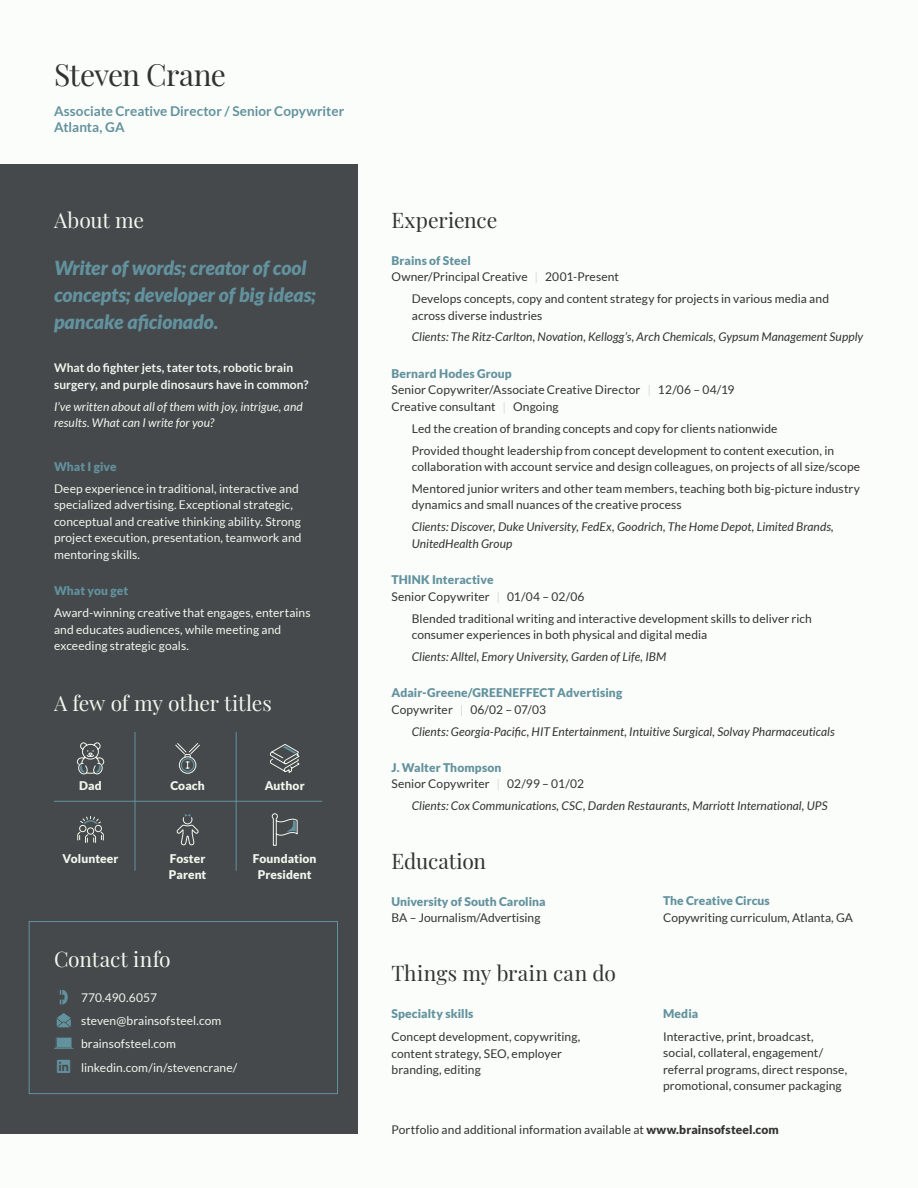
<style>
.page{position:relative;width:918px;height:1188px;background:#fbfdfa}
.page>*{position:absolute;margin:0;border:0;box-sizing:border-box;transform-origin:0 0}
.t1{font:30px "Playfair Display";letter-spacing:-.02em;color:#333232}
.t2{font:21px "Playfair Display";letter-spacing:-.005em;color:#f1f7ed}
.t3{font:21px "Playfair Display";color:#333232}
.t4{font:italic 900 19.5px/27px "Lato";letter-spacing:-.005em;color:#62929e}
.t5{font:700 13.5px/16.2px "Lato";color:#62929e}
.t6{font:12px/16.5px "Lato";letter-spacing:.005em;color:#333232}
.t7{font:12px/16.5px "Lato";letter-spacing:.005em;color:#f1f7ed}
.t8{font:italic 12px/16.5px "Lato";letter-spacing:.005em;color:#333232}
.t9{font:900 12px/16.5px "Lato";letter-spacing:.005em;color:#62929e}
.t10{font:700 12px/16.5px "Lato";letter-spacing:.01em;color:#f1f7ed}
.t11{font:italic 12px/16.5px "Lato";letter-spacing:.005em;color:#f1f7ed}
.t12{font:900 12px/16.5px "Lato";letter-spacing:.01em;color:#f1f7ed}
.s1{font-weight:900;color:#62929e}
.s2{font-weight:100}
.s3{font-weight:400;color:#333232}
.s4{font-weight:100;color:#333232}
.s5{font-weight:900}
</style>
<div class="page">
<div style="left:0;top:164px;width:358px;height:970px;background:#46494c"></div>
<svg style="left:270px;top:744px;width:30px;height:29px"></svg>
<svg style="left:77px;top:742px;width:27px;height:33px"></svg>
<div style="left:179px;top:756px;width:17px;height:18px;border:1px solid #f1f7ed;border-radius:50%"></div>
<svg style="left:175px;top:743px;width:25px;height:29px"></svg>
<svg style="left:77px;top:816px;width:27px;height:27px"></svg>
<svg style="left:272px;top:813px;width:26px;height:33px"></svg>
<svg style="left:176px;top:814px;width:23px;height:32px"></svg>
<hr style="left:135px;top:732px;width:1px;height:139px;background:#62929e">
<hr style="left:236px;top:732px;width:1px;height:139px;background:#62929e">
<hr style="left:54px;top:801px;width:268px;height:1px;background:#62929e">
<div style="left:29px;top:921px;width:309px;height:173px;border:1px solid #62929e"></div>
<svg style="left:54px;top:1038px;width:19px;height:11px"></svg>
<svg style="left:60px;top:990px;width:8px;height:14px"></svg>
<svg style="left:57px;top:1013px;width:14px;height:14px"></svg>
<p class="t1" style="left:54px;top:52px;width:173px">Steven Crane</p>
<p class="t5" style="left:54px;top:103px;width:292px">Associate Creative Director / Senior Copywriter<br>Atlanta, GA</p>
<p class="t2" style="left:54px;top:204px;width:92px">About me</p>
<p class="t4" style="left:54px;top:255px;width:263px">Writer of words; creator of cool concepts; developer of big ideas; pancake aficionado.</p>
<p class="t10" style="left:54px;top:359px;width:256px">What do fighter jets, tater tots, robotic brain surgery, and purple dinosaurs have in common?</p>
<p class="t11" style="left:54px;top:398px;width:250px">I’ve written about all of them with joy, intrigue, and results. What can I write for you?</p>
<p class="t9" style="left:54px;top:458px;width:64px">What I give</p>
<p class="t7" style="left:54px;top:480px;width:249px">Deep experience in traditional, interactive and specialized advertising. Exceptional strategic, conceptual and creative thinking ability. Strong project execution, presentation, teamwork and mentoring skills.</p>
<p class="t9" style="left:54px;top:582px;width:76px">What you get</p>
<p class="t7" style="left:54px;top:604px;width:258px">Award-winning creative that engages, entertains and educates audiences, while meeting and exceeding strategic goals.</p>
<p class="t2" style="left:54px;top:687px;width:219px">A few of my other titles</p>
<p class="t12" style="left:79px;top:778px;width:24px">Dad</p>
<p class="t12" style="left:63px;top:850px;width:58px">Volunteer</p>
<p class="t12" style="left:170px;top:778px;width:36px">Coach</p>
<p class="t12" style="left:169px;top:850px;width:39px">Foster<br>Parent</p>
<p class="t12" style="left:265px;top:778px;width:41px">Author</p>
<p class="t12" style="left:253px;top:850px;width:65px;text-align:center">Foundation<br>President</p>
<p class="t2" style="left:54px;top:943px;width:118px">Contact info</p>
<p class="t7" style="left:81px;top:989px;width:78px">770.490.6057</p>
<p class="t7" style="left:81px;top:1013px;width:142px">steven@brainsofsteel.com</p>
<p class="t7" style="left:81px;top:1036px;width:96px">brainsofsteel.com</p>
<p class="t7" style="left:81px;top:1059px;width:158px">linkedin.com/in/stevencrane/</p>
<p class="t3" style="left:392px;top:204px;width:107px">Experience</p>
<p class="t6" style="left:392px;top:252px;width:229px"><span class="s1">Brains of Steel<br></span>Owner/Principal Creative <span class="s2">|</span> 2001-Present</p>
<p class="t6" style="left:412px;top:290px;width:419px">Develops concepts, copy and content strategy for projects in various media and across diverse industries</p>
<p class="t8" style="left:412px;top:329px;width:453px">Clients: The Ritz-Carlton, Novation, Kellogg’s, Arch Chemicals, Gypsum Management Supply</p>
<p class="t6" style="left:392px;top:365px;width:345px"><span class="s1">Bernard Hodes Group<br></span>Senior Copywriter/Associate Creative Director <span class="s2">|</span> 12/06 – 04/19<br>Creative consultant <span class="s2">|</span> Ongoing</p>
<p class="t6" style="left:412px;top:420px;width:367px">Led the creation of branding concepts and copy for clients nationwide</p>
<p class="t6" style="left:412px;top:442px;width:450px">Provided thought leadership from concept development to content execution, in collaboration with account service and design colleagues, on projects of all size/scope</p>
<p class="t6" style="left:412px;top:480px;width:450px">Mentored junior writers and other team members, teaching both big-picture industry dynamics and small nuances of the creative process</p>
<p class="t8" style="left:412px;top:519px;width:424px">Clients: Discover, Duke University, FedEx, Goodrich, The Home Depot, Limited Brands,<br>UnitedHealth Group</p>
<p class="t6" style="left:392px;top:571px;width:195px"><span class="s1">THINK Interactive<br></span>Senior Copywriter <span class="s2">|</span> 01/04 – 02/06</p>
<p class="t6" style="left:412px;top:610px;width:402px">Blended traditional writing and interactive development skills to deliver rich consumer experiences in both physical and digital media</p>
<p class="t8" style="left:412px;top:649px;width:256px">Clients: Alltel, Emory University, Garden of Life, IBM</p>
<p class="t9" style="left:392px;top:684px;width:232px">Adair-Greene/GREENEFFECT Advertising<br><span class="s3">Copywriter</span> <span class="s4">|</span> <span class="s3">06/02 – 07/03</span></p>
<p class="t8" style="left:412px;top:723px;width:425px">Clients: Georgia-Pacific, HIT Entertainment, Intuitive Surgical, Solvay Pharmaceuticals</p>
<p class="t6" style="left:392px;top:759px;width:194px"><span class="s1">J. Walter Thompson<br></span>Senior Copywriter <span class="s2">|</span> 02/99 – 01/02</p>
<p class="t8" style="left:412px;top:798px;width:417px">Clients: Cox Communications, CSC, Darden Restaurants, Marriott International, UPS</p>
<p class="t3" style="left:392px;top:845px;width:96px">Education</p>
<p class="t9" style="left:392px;top:893px;width:156px">University of South Carolina<br><span class="s3">BA – Journalism/Advertising</span></p>
<p class="t6" style="left:663px;top:893px;width:191px"><span class="s1">The Creative Circus<br></span>Copywriting curriculum, Atlanta, GA</p>
<p class="t3" style="left:392px;top:957px;width:226px">Things my brain can do</p>
<p class="t9" style="left:392px;top:1005px;width:84px">Specialty skills</p>
<p class="t6" style="left:392px;top:1028px;width:190px">Concept development, copywriting, content strategy, SEO, employer branding, editing</p>
<p class="t9" style="left:663px;top:1005px;width:37px">Media</p>
<p class="t6" style="left:663px;top:1028px;width:186px">Interactive, print, broadcast, social, collateral, engagement/ referral programs, direct response, promotional, consumer packaging</p>
<p class="t6" style="left:392px;top:1121px;width:389px">Portfolio and additional information available at <span class="s5">www.brainsofsteel.com</span></p>
</div>
